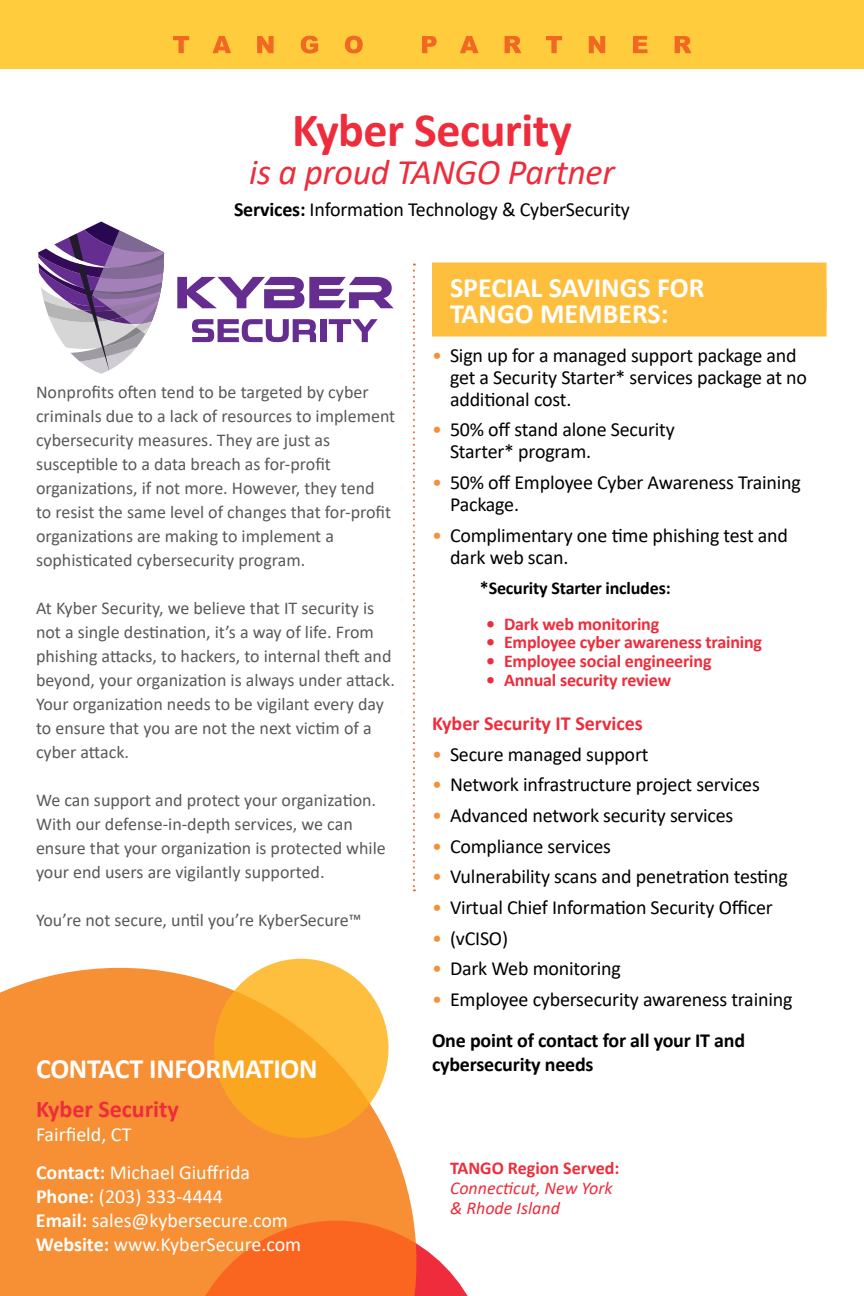
<style>
.page{position:relative;width:864px;height:1296px;background:#fff}
.page>*{position:absolute;margin:0;border:0;box-sizing:border-box;transform-origin:0 0}
.t1{font:700 48px "Calibri";letter-spacing:-.01em;color:#ee2c3b}
.t2{font:italic 36px "Calibri";letter-spacing:-.01em;color:#ee2c3b}
.t3{font:700 28px/26px "Calibri";letter-spacing:-.01em;color:#fff}
.t4{font:700 24px "Calibri";color:#ee2c3b}
.t5{font:20px/22px "Calibri";letter-spacing:-.01em;color:#000}
.t6{font:20px/24px "Calibri";color:#fff}
.t7{font:700 20px "Calibri";color:#ee2c3b}
.t8{font:700 20px "Calibri";letter-spacing:-.01em;color:#000}
.t9{font:18px/24px "Calibri";color:#58595b}
.t10{font:700 18px "Calibri";letter-spacing:-.01em;color:#ee2c3b}
.t11{font:italic 18px/20px "Calibri";color:#ee2c3b}
.t12{font:700 18px "Calibri";letter-spacing:-.01em;color:#000}
.s1{font-weight:700}
.s2{color:#f78f35}
</style>
<div class="page">
<div style="left:0;top:0;width:864px;height:69px;background:#ffcc3d"></div>
<svg style="left:173px;top:36px;width:519px;height:17px"></svg>
<svg style="left:0;top:968px;width:414px;height:328px;background:#f79a49"></svg>
<svg style="left:183px;top:1221px;width:285px;height:75px;background:#f87b3d"></svg>
<svg style="left:214px;top:959px;width:174px;height:179px;background:#fbb02c"></svg>
<svg style="left:413px;top:264px;width:2px;height:627px"></svg>
<div style="left:432px;top:263px;width:395px;height:48px;background:#febf3e"></div>
<div style="left:432px;top:289px;width:395px;height:48px;background:#febf3e"></div>
<svg style="left:38px;top:222px;width:127px;height:152px"></svg>
<svg style="left:177px;top:277px;width:217px;height:31px"></svg>
<svg style="left:192px;top:319px;width:124px;height:23px"></svg>
<div style="left:320px;top:319px;width:6px;height:23px;background:#662d91"></div>
<svg style="left:329px;top:319px;width:49px;height:23px"></svg>
<h1 class="t1" style="left:292px;top:96px;width:281px">Kyber Security</h1>
<h2 class="t2" style="left:249px;top:147px;width:367px">is a proud TANGO Partner</h2>
<p class="t5" style="left:234px;top:198px;width:397px"><span class="s1">Services:</span> Information Technology &amp; CyberSecurity</p>
<p class="t9" style="left:36px;top:380px;width:361px">Nonprofits often tend to be targeted by cyber criminals due to a lack of resources to implement cybersecurity measures. They are just as susceptible to a data breach as for-profit organizations, if not more. However, they tend<br>to resist the same level of changes that for-profit organizations are making to implement a sophisticated cybersecurity program.</p>
<p class="t9" style="left:36px;top:596px;width:360px">At Kyber Security, we believe that IT security is not a single destination, it’s a way of life. From phishing attacks, to hackers, to internal theft and beyond, your organization is always under attack.<br>Your organization needs to be vigilant every day to ensure that you are not the next victim of a cyber attack.</p>
<p class="t9" style="left:36px;top:788px;width:351px">We can support and protect your organization.<br>With our defense-in-depth services, we can ensure that your organization is protected while your end users are vigilantly supported.</p>
<p class="t9" style="left:36px;top:908px;width:327px">You’re not secure, until you’re KyberSecure™</p>
<h3 class="t3" style="left:36px;top:1056px;width:283px">CONTACT INFORMATION</h3>
<h3 class="t4" style="left:36px;top:1092px;width:144px">Kyber Security</h3>
<p class="t6" style="left:36px;top:1114px;width:216px;line-height:38.4px">Fairfield, CT<br><span class="s1">Contact:</span> Michael Giuffrida</p>
<p class="t6" style="left:36px;top:1184px;width:267px"><span class="s1">Phone:</span> (203) 333-4444<br><span class="s1">Email:</span> sales@kybersecure.com<br><span class="s1">Website:</span> www.KyberSecure.com</p>
<h3 class="t3" style="left:450px;top:274px;width:256px">SPECIAL SAVINGS FOR<br>TANGO MEMBERS:</h3>
<p class="t5" style="left:450px;top:344px;width:359px;text-indent:-18px"><span class="s2">•</span> Sign up for a managed support package and get a Security Starter* services package at no additional cost.</p>
<p class="t5" style="left:450px;top:418px;width:226px;text-indent:-18px"><span class="s2">•</span> 50% off stand alone Security<br>Starter* program.</p>
<p class="t5" style="left:450px;top:471px;width:352px;text-indent:-18px"><span class="s2">•</span> 50% off Employee Cyber Awareness Training<br>Package.</p>
<p class="t5" style="left:450px;top:524px;width:340px;text-indent:-18px"><span class="s2">•</span> Complimentary one time phishing test and dark web scan.</p>
<p class="t12" style="left:480px;top:576px;width:192px">*Security Starter includes:</p>
<p class="t10" style="left:486px;top:611px;width:175px">• Dark web monitoring</p>
<p class="t10" style="left:486px;top:630px;width:278px">• Employee cyber awareness training</p>
<p class="t10" style="left:486px;top:648px;width:227px">• Employee social engineering</p>
<p class="t10" style="left:486px;top:667px;width:187px">• Annual security review</p>
<p class="t7" style="left:432px;top:709px;width:212px">Kyber Security IT Services</p>
<p class="t5" style="left:432px;top:743px;width:218px"><span class="s2">•</span> Secure managed support</p>
<p class="t5" style="left:432px;top:773px;width:329px"><span class="s2">•</span> Network infrastructure project services</p>
<p class="t5" style="left:432px;top:804px;width:303px"><span class="s2">•</span> Advanced network security services</p>
<p class="t5" style="left:432px;top:834px;width:181px"><span class="s2">•</span> Compliance services</p>
<p class="t5" style="left:432px;top:865px;width:357px"><span class="s2">•</span> Vulnerability scans and penetration testing</p>
<p class="t5" style="left:432px;top:896px;width:342px"><span class="s2">•</span> Virtual Chief Information Security Officer</p>
<p class="t5" style="left:432px;top:926px;width:78px"><span class="s2">•</span> (vCISO)</p>
<p class="t5" style="left:432px;top:957px;width:191px"><span class="s2">•</span> Dark Web monitoring</p>
<p class="t5" style="left:432px;top:978px;width:362px;line-height:41.6px"><span class="s2">•</span> Employee cybersecurity awareness training<br><span class="s1">One point of contact for all your IT and</span></p>
<p class="t8" style="left:432px;top:1051px;width:163px">cybersecurity needs</p>
<p class="t10" style="left:450px;top:1155px;width:171px">TANGO Region Served:</p>
<p class="t11" style="left:450px;top:1177px;width:164px">Connecticut, New York &amp; Rhode Island</p>
</div>
